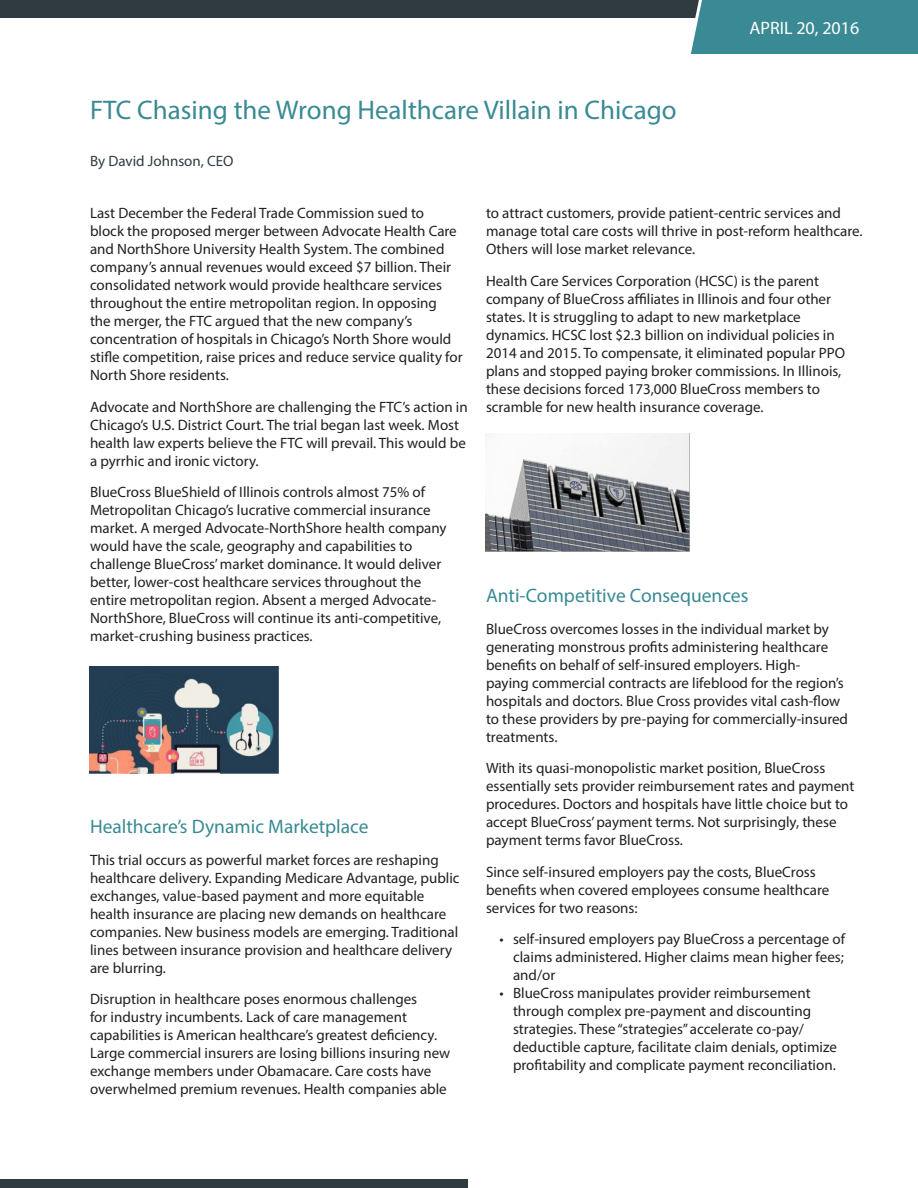
<style>
.page{position:relative;width:918px;height:1188px;background:#fff}
.page>*{position:absolute;margin:0;border:0;box-sizing:border-box;transform-origin:0 0}
.Main_Header{font:27px "Myriad Pro";color:#398a94}
.Body_Text{font:19.5px "Myriad Pro";color:#398a94}
.t1{font:18px "Myriad Pro";color:#fff}
.Body_Text-2{font:15px/18px "Myriad Pro";color:#231f20}
.Author{font:15px "Myriad Pro";color:#2f3b41}
</style>
<div class="page">
<div style="left:0;top:0;width:918px;height:18px;background:#2f3b41"></div>
<div style="left:690px;top:0;width:228px;height:54px;background:#398a94"></div>
<div style="left:0;top:1179px;width:468px;height:9px;background:#2f3b41"></div>
<img style="left:90px;top:666px;width:189px;height:108px">
<img style="left:486px;top:434px;width:204px;height:117px">
<p class="Main_Header" style="left:90px;top:94px;width:588px">FTC Chasing the Wrong Healthcare Villain in Chicago</p>
<p class="Author" style="left:90px;top:151px;width:145px">By David Johnson, CEO</p>
<p class="t1" style="left:750px;top:17px;width:111px">APRIL 20, 2016</p>
<p class="Body_Text-2" style="left:90px;top:204px;width:374px">Last December the Federal Trade Commission sued to<br>block the proposed merger between Advocate Health Care and NorthShore University Health System. The combined company’s annual revenues would exceed $7 billion. Their consolidated network would provide healthcare services throughout the entire metropolitan region. In opposing<br>the merger, the FTC argued that the new company’s concentration of hospitals in Chicago’s North Shore would stifle competition, raise prices and reduce service quality for North Shore residents.</p>
<p class="Body_Text-2" style="left:90px;top:397px;width:379px">Advocate and NorthShore are challenging the FTC’s action in Chicago’s U.S. District Court. The trial began last week. Most health law experts believe the FTC will prevail. This would be a pyrrhic and ironic victory.</p>
<p class="Body_Text-2" style="left:90px;top:483px;width:358px">BlueCross BlueShield of Illinois controls almost 75% of Metropolitan Chicago’s lucrative commercial insurance market. A merged Advocate-NorthShore health company would have the scale, geography and capabilities to challenge BlueCross’ market dominance. It would deliver better, lower-cost healthcare services throughout the entire metropolitan region. Absent a merged Advocate-NorthShore, BlueCross will continue its anti-competitive, market-crushing business practices.</p>
<p class="Body_Text" style="left:90px;top:815px;width:280px">Healthcare’s Dynamic Marketplace</p>
<p class="Body_Text-2" style="left:90px;top:850px;width:371px">This trial occurs as powerful market forces are reshaping healthcare delivery. Expanding Medicare Advantage, public exchanges, value-based payment and more equitable health insurance are placing new demands on healthcare companies. New business models are emerging. Traditional lines between insurance provision and healthcare delivery are blurring.</p>
<p class="Body_Text-2" style="left:90px;top:990px;width:362px">Disruption in healthcare poses enormous challenges<br>for industry incumbents. Lack of care management capabilities is American healthcare’s greatest deficiency.<br>Large commercial insurers are losing billions insuring new exchange members under Obamacare. Care costs have overwhelmed premium revenues. Health companies able</p>
<p class="Body_Text-2" style="left:486px;top:204px;width:378px">to attract customers, provide patient-centric services and manage total care costs will thrive in post-reform healthcare.<br>Others will lose market relevance.</p>
<p class="Body_Text-2" style="left:486px;top:271px;width:361px">Health Care Services Corporation (HCSC) is the parent company of BlueCross affiliates in Illinois and four other states. It is struggling to adapt to new marketplace dynamics. HCSC lost $2.3 billion on individual policies in 2014 and 2015. To compensate, it eliminated popular PPO plans and stopped paying broker commissions. In Illinois, these decisions forced 173,000 BlueCross members to scramble for new health insurance coverage.</p>
<p class="Body_Text" style="left:486px;top:584px;width:264px">Anti-Competitive Consequences</p>
<p class="Body_Text-2" style="left:486px;top:619px;width:364px">BlueCross overcomes losses in the individual market by generating monstrous profits administering healthcare benefits on behalf of self-insured employers. High-<br>paying commercial contracts are lifeblood for the region’s hospitals and doctors. Blue Cross provides vital cash-flow to these providers by pre-paying for commercially-insured treatments.</p>
<p class="Body_Text-2" style="left:486px;top:759px;width:370px">With its quasi-monopolistic market position, BlueCross essentially sets provider reimbursement rates and payment procedures. Doctors and hospitals have little choice but to accept BlueCross’ payment terms. Not surprisingly, these payment terms favor BlueCross.</p>
<p class="Body_Text-2" style="left:486px;top:862px;width:345px">Since self-insured employers pay the costs, BlueCross benefits when covered employees consume healthcare services for two reasons:</p>
<p class="Body_Text-2" style="left:513px;top:930px;width:334px;text-align:justify;text-indent:-14px">• self-insured employers pay BlueCross a percentage of claims administered. Higher claims mean higher fees; and/or</p>
<p class="Body_Text-2" style="left:513px;top:984px;width:325px;text-indent:-14px">• BlueCross manipulates provider reimbursement through complex pre-payment and discounting strategies. These “strategies” accelerate co-pay/ deductible capture, facilitate claim denials, optimize profitability and complicate payment reconciliation.</p>
</div>
